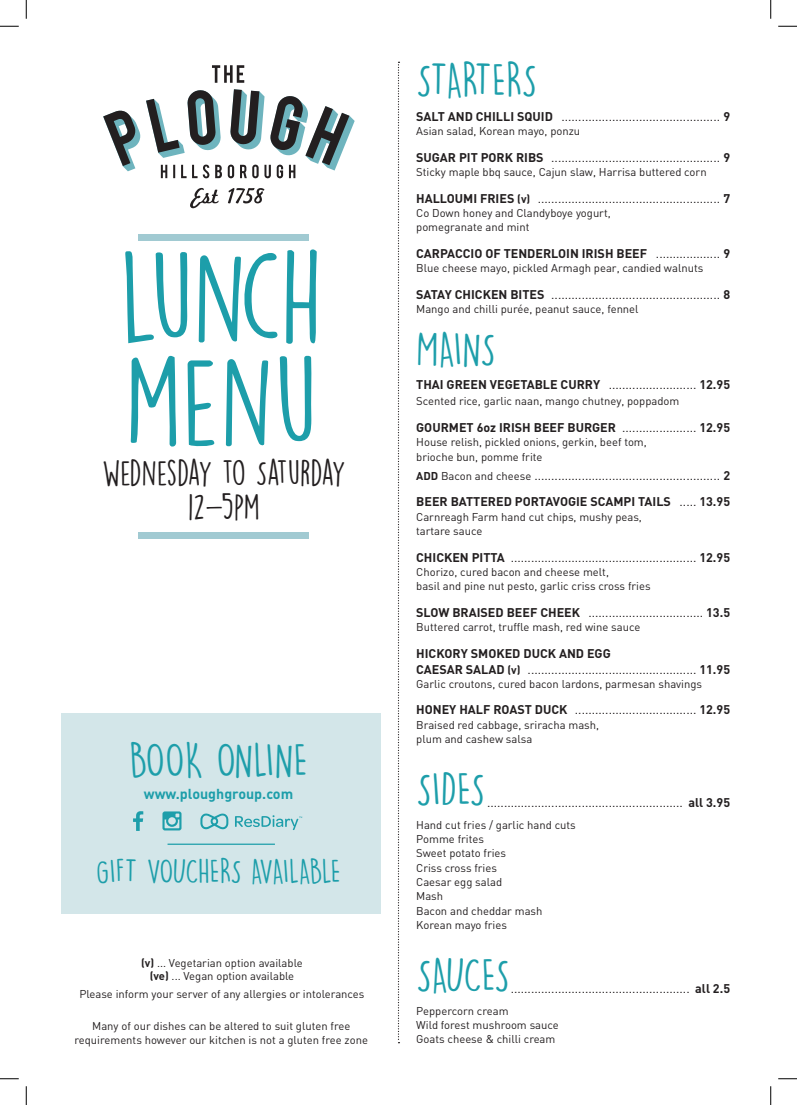
<style>
.page{position:relative;width:797px;height:1105px;background:#fff}
.page>*{position:absolute;margin:0;border:0;box-sizing:border-box;transform-origin:0 0}
.t1{font:114.62px "DK Lemon Yellow Sun";color:#1d9eaa}
.t2{font:43.75px "DK Lemon Yellow Sun";letter-spacing:-.015em;color:#1d9eaa}
.t3{font:32.25px "DK Lemon Yellow Sun";letter-spacing:-.02em;color:#231f20}
.t4{font:32.25px "DK Lemon Yellow Sun";color:#231f20}
.t5{font:31.25px "DK Lemon Yellow Sun";letter-spacing:-.03em;color:#1d9eaa}
.t6{font:700 14.25px "DIN";color:#1d9eaa}
.t7{font:12.5px "DIN";color:#231f20}
.t8{font:700 12.5px "DIN";color:#231f20}
.t9{font:11.25px/13.8px "DIN";color:#231f20;text-align:center}
.s1{font-weight:700}
.s2{font-weight:700;font-size:11.25px}
.s3{font-weight:400}
.s4{font-size:11.25px}
</style>
<div class="page">
<svg style="left:398px;top:62px;width:1px;height:981px"></svg>
<div style="left:138px;top:532px;width:170px;height:6px;background:#a1cad2"></div>
<div style="left:138px;top:234px;width:170px;height:6px;background:#a1cad2"></div>
<div style="left:62px;top:714px;width:319px;height:200px;background:#d3e6e9"></div>
<svg style="left:133px;top:811px;width:10px;height:20px"></svg>
<svg style="left:162px;top:811px;width:19px;height:19px"></svg>
<svg style="left:200px;top:813px;width:28px;height:16px"></svg>
<svg style="left:235px;top:815px;width:67px;height:15px"></svg>
<hr style="left:167px;top:844px;width:108px;height:1px;background:#1d9eaa">
<svg style="left:212px;top:65px;width:32px;height:18px"></svg>
<svg style="left:103px;top:89px;width:251px;height:89px"></svg>
<svg style="left:190px;top:188px;width:74px;height:20px"></svg>
<svg style="left:0;top:25px;width:19px;height:2px"></svg>
<svg style="left:778px;top:25px;width:19px;height:2px"></svg>
<svg style="left:0;top:1078px;width:19px;height:1px"></svg>
<svg style="left:778px;top:1078px;width:19px;height:1px"></svg>
<svg style="left:25px;top:0;width:2px;height:19px"></svg>
<svg style="left:25px;top:1086px;width:2px;height:19px"></svg>
<svg style="left:770px;top:0;width:1px;height:19px"></svg>
<svg style="left:770px;top:1086px;width:1px;height:19px"></svg>
<p class="t1" style="left:120px;top:228px;width:204px">LUNCH</p>
<p class="t1" style="left:125px;top:332px;width:194px">MENU</p>
<p class="t3" style="left:102px;top:454px;width:245px">WEDNESDAY TO SATURDAY</p>
<p class="t4" style="left:188px;top:488px;width:73px">12-5PM</p>
<p class="t2" style="left:129px;top:734px;width:180px">BOOK ONLINE</p>
<p class="t6" style="left:144px;top:784px;width:151px">www.ploughgroup.com</p>
<p class="t5" style="left:96px;top:852px;width:246px">GIFT VOUCHERS AVAILABLE</p>
<p class="t9" style="left:141px;top:955px;width:163px"><span class="s1">(v)</span> ... Vegetarian option available</p>
<p class="t9" style="left:150px;top:969px;width:146px"><span class="s1">(ve)</span> ... Vegan option available</p>
<p class="t9" style="left:79px;top:987px;width:287px">Please inform your server of any allergies or intolerances</p>
<p class="t9" style="left:74px;top:1019px;width:295px">Many of our dishes can be altered to suit gluten free requirements however our kitchen is not a gluten free zone</p>
<p class="t2" style="left:416px;top:54px;width:122px">STARTERS</p>
<p class="t7" style="left:416px;top:109px;width:315px"><span class="s1">SALT AND CHILLI SQUID</span> ................................................ <span class="s1">9</span></p>
<p class="t9" style="left:416px;top:124px;width:165px">Asian salad, Korean mayo, ponzu</p>
<p class="t7" style="left:416px;top:150px;width:315px"><span class="s1">SUGAR PIT PORK RIBS</span> ................................................... <span class="s1">9</span></p>
<p class="t9" style="left:416px;top:165px;width:292px">Sticky maple bbq sauce, Cajun slaw, Harrisa buttered corn</p>
<p class="t7" style="left:416px;top:190px;width:315px"><span class="s1">HALLOUMI FRIES</span> <span class="s2">(v)</span> ....................................................... <span class="s1">7</span></p>
<p class="t9" style="left:416px;top:206px;width:196px">Co Down honey and Clandyboye yogurt,</p>
<p class="t9" style="left:416px;top:220px;width:115px">pomegranate and mint</p>
<p class="t8" style="left:416px;top:245px;width:315px">CARPACCIO OF TENDERLOIN IRISH BEEF <span class="s3">....................</span> 9</p>
<p class="t9" style="left:416px;top:261px;width:288px">Blue cheese mayo, pickled Armagh pear, candied walnuts</p>
<p class="t7" style="left:416px;top:286px;width:315px"><span class="s1">SATAY CHICKEN BITES</span> ................................................... <span class="s1">8</span></p>
<p class="t9" style="left:416px;top:302px;width:224px">Mango and chilli purée, peanut sauce, fennel</p>
<p class="t2" style="left:416px;top:322px;width:81px">MAINS</p>
<p class="t8" style="left:416px;top:377px;width:315px">THAI GREEN VEGETABLE CURRY <span class="s3">...........................</span> 12.95</p>
<p class="t9" style="left:416px;top:394px;width:265px">Scented rice, garlic naan, mango chutney, poppadom</p>
<p class="t8" style="left:416px;top:419px;width:315px">GOURMET 6oz IRISH BEEF BURGER <span class="s3">.......................</span> 12.95</p>
<p class="t9" style="left:416px;top:435px;width:232px">House relish, pickled onions, gerkin, beef tom,</p>
<p class="t9" style="left:416px;top:449px;width:128px">brioche bun, pomme frite</p>
<p class="t7" style="left:416px;top:468px;width:315px"><span class="s2">ADD</span> <span class="s4">Bacon and cheese</span> ........................................................ <span class="s1">2</span></p>
<p class="t8" style="left:416px;top:494px;width:315px">BEER BATTERED PORTAVOGIE SCAMPI TAILS <span class="s3">......</span> 13.95</p>
<p class="t9" style="left:416px;top:510px;width:227px">Carnreagh Farm hand cut chips, mushy peas,</p>
<p class="t9" style="left:416px;top:524px;width:68px">tartare sauce</p>
<p class="t7" style="left:416px;top:549px;width:315px"><span class="s1">CHICKEN PITTA</span> ........................................................ <span class="s1">12.95</span></p>
<p class="t9" style="left:416px;top:565px;width:194px">Chorizo, cured bacon and cheese melt,</p>
<p class="t9" style="left:416px;top:579px;width:236px">basil and pine nut pesto, garlic criss cross fries</p>
<p class="t7" style="left:416px;top:604px;width:315px"><span class="s1">SLOW BRAISED BEEF CHEEK</span> ................................... <span class="s1">13.5</span></p>
<p class="t9" style="left:416px;top:620px;width:226px">Buttered carrot, truffle mash, red wine sauce</p>
<p class="t8" style="left:416px;top:645px;width:196px">HICKORY SMOKED DUCK AND EGG</p>
<p class="t7" style="left:416px;top:661px;width:315px"><span class="s1">CAESAR SALAD</span> <span class="s2">(v)</span> ................................................... <span class="s1">11.95</span></p>
<p class="t9" style="left:416px;top:677px;width:287px">Garlic croutons, cured bacon lardons, parmesan shavings</p>
<p class="t7" style="left:416px;top:702px;width:315px"><span class="s1">HONEY HALF ROAST DUCK</span> ..................................... <span class="s1">12.95</span></p>
<p class="t9" style="left:416px;top:718px;width:184px">Braised red cabbage, sriracha mash,</p>
<p class="t9" style="left:416px;top:732px;width:118px">plum and cashew salsa</p>
<p class="t2" style="left:416px;top:763px;width:70px">SIDES</p>
<p class="t7" style="left:485px;top:795px;width:246px">........................................................... <span class="s1">all 3.95</span></p>
<p class="t9" style="left:416px;top:817px;width:161px">Hand cut fries / garlic hand cuts</p>
<p class="t9" style="left:416px;top:832px;width:69px">Pomme frites</p>
<p class="t9" style="left:416px;top:846px;width:91px">Sweet potato fries</p>
<p class="t9" style="left:416px;top:860px;width:82px">Criss cross fries</p>
<p class="t9" style="left:416px;top:875px;width:87px">Caesar egg salad</p>
<p class="t9" style="left:416px;top:889px;width:28px">Mash</p>
<p class="t9" style="left:416px;top:904px;width:128px">Bacon and cheddar mash</p>
<p class="t9" style="left:416px;top:918px;width:92px">Korean mayo fries</p>
<p class="t2" style="left:416px;top:949px;width:95px">SAUCES</p>
<p class="t7" style="left:509px;top:981px;width:222px">...................................................... <span class="s1">all 2.5</span></p>
<p class="t9" style="left:416px;top:1003px;width:94px">Peppercorn cream</p>
<p class="t9" style="left:416px;top:1018px;width:144px">Wild forest mushroom sauce</p>
<p class="t9" style="left:416px;top:1032px;width:141px">Goats cheese &amp; chilli cream</p>
</div>
